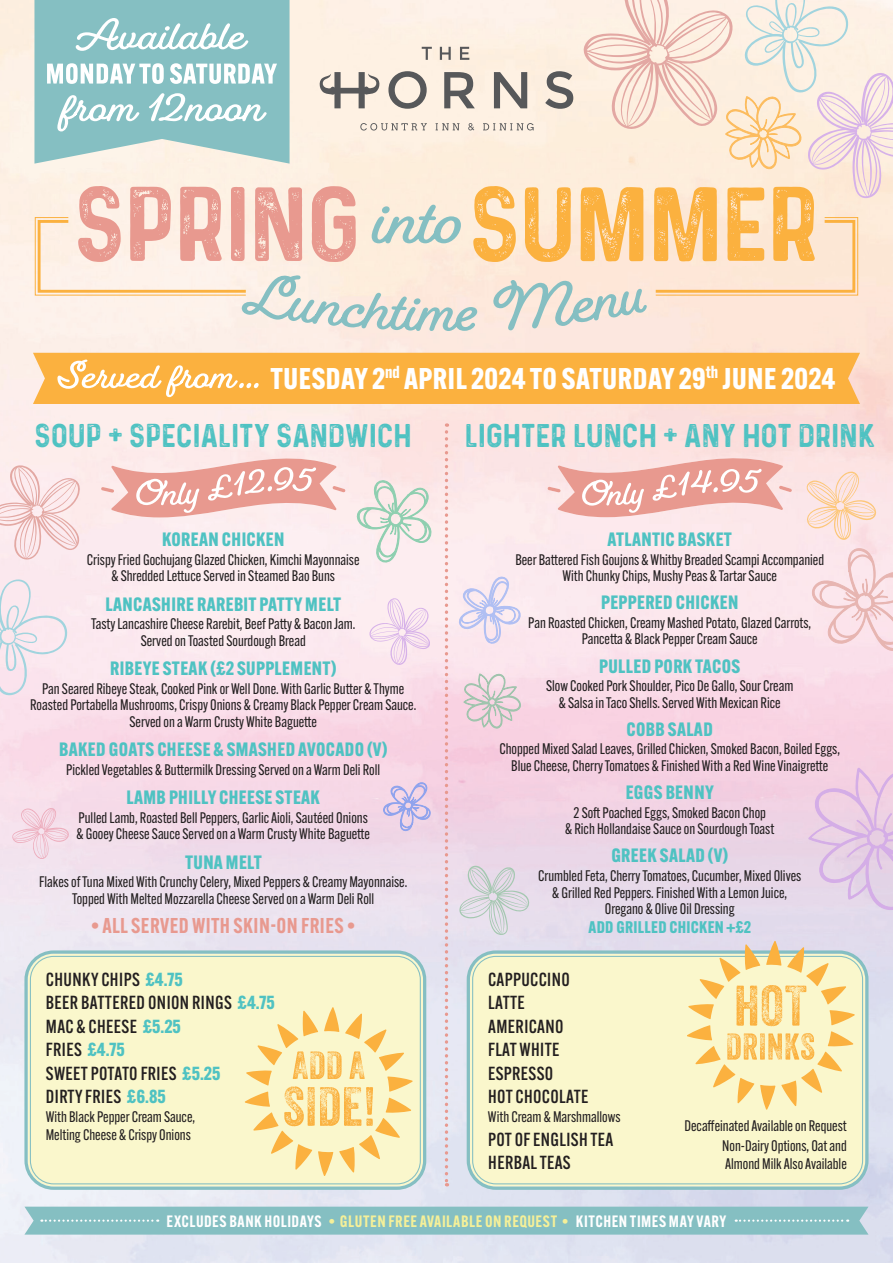
<style>
.page{position:relative;width:893px;height:1263px;background:#fff}
.page>*{position:absolute;margin:0;border:0;box-sizing:border-box;transform-origin:0 0}
.t1{font:700 29.4px "Alternate Gothic ATF";letter-spacing:.02em;color:#fff}
.t2{font:26.25px "Prequel Demo";letter-spacing:-.01em;color:#4fc2c2}
.t3{font:600 21px "Alternate Gothic ATF";letter-spacing:.02em;color:#e8998f}
.t4{font:700 18.9px "Alternate Gothic ATF";letter-spacing:.02em;color:#4fc2c2}
.t5{font:500 18.6px "Alternate Gothic ATF";letter-spacing:.02em;color:#231f20}
.t6{font:700 16.5px "Alternate Gothic ATF";letter-spacing:.02em;color:#4fc2c2}
.t7{font:600 16.2px "Alternate Gothic ATF";letter-spacing:.03em;color:#fff}
.t8{font:15px/16.5px "Alternate Gothic ATF";color:#231f20;text-align:center}
.s1{font-weight:700;color:#4fc2c2}
.s2{color:#f5f099}
</style>
<div class="page">
<div style="left:33px;top:353px;width:827px;height:51px;background:#fbb13f"></div>
<div style="left:24px;top:1207px;width:844px;height:27px;background:#85bfc2"></div>
<svg style="left:0;top:464px;width:81px;height:97px;background:#f6dddf"></svg>
<svg style="left:0;top:578px;width:68px;height:119px;background:#f0e4eb"></svg>
<svg style="left:355px;top:479px;width:77px;height:84px;background:#e5e5df"></svg>
<svg style="left:808px;top:767px;width:85px;height:145px;background:#e6cce5"></svg>
<svg style="left:458px;top:576px;width:63px;height:69px;background:#e8deef"></svg>
<svg style="left:463px;top:672px;width:59px;height:57px;background:#e3d2d7"></svg>
<svg style="left:101px;top:453px;width:245px;height:64px;background:#f2c3be"></svg>
<svg style="left:547px;top:453px;width:245px;height:64px;background:#f1c0bb"></svg>
<svg style="left:445px;top:423px;width:3px;height:763px;background:#edc3c5"></svg>
<div style="left:28px;top:954px;width:395px;height:232px;background:#faf7cc;border-radius:26px"></div>
<div style="left:24px;top:950px;width:402px;height:240px;border:3px solid #85bfc2;border-radius:28px"></div>
<div style="left:30px;top:956px;width:391px;height:228px;border:1px solid #85bfc2;border-radius:23px"></div>
<div style="left:470px;top:954px;width:395px;height:232px;background:#faf7cc;border-radius:26px"></div>
<div style="left:467px;top:950px;width:401px;height:240px;border:3px solid #85bfc2;border-radius:28px"></div>
<div style="left:472px;top:956px;width:391px;height:228px;border:1px solid #85bfc2;border-radius:23px"></div>
<svg style="left:245px;top:1007px;width:168px;height:169px"></svg>
<svg style="left:806px;top:470px;width:87px;height:181px;background:#f9dddd"></svg>
<svg style="left:459px;top:865px;width:71px;height:71px;background:#dcd9e1"></svg>
<svg style="left:687px;top:941px;width:168px;height:169px"></svg>
<svg style="left:11px;top:808px;width:59px;height:52px;background:#f3d8e4"></svg>
<svg style="left:383px;top:783px;width:48px;height:48px;background:#d6c6e7"></svg>
<svg style="left:34px;top:0;width:859px;height:331px;background:#e9ddcc"></svg>
<svg style="left:368px;top:597px;width:62px;height:69px;background:#f5e1ed"></svg>
<p class="t1" style="left:271px;top:360px;width:566px">TUESDAY 2<sup>nd</sup> APRIL 2024 TO SATURDAY 29<sup>th</sup> JUNE 2024</p>
<p class="t2" style="left:34px;top:418px;width:379px">SOUP + SPECIALITY SANDWICH</p>
<p class="t2" style="left:465px;top:418px;width:412px">LIGHTER LUNCH + ANY HOT DRINK</p>
<p class="t4" style="left:162px;top:527px;width:124px">KOREAN CHICKEN</p>
<p class="t8" style="left:87px;top:551px;width:274px">Crispy Fried Gochujang Glazed Chicken, Kimchi Mayonnaise</p>
<p class="t8" style="left:111px;top:568px;width:225px">&amp; Shredded Lettuce Served in Steamed Bao Buns</p>
<p class="t4" style="left:106px;top:592px;width:237px">LANCASHIRE RAREBIT PATTY MELT</p>
<p class="t8" style="left:91px;top:616px;width:266px">Tasty Lancashire Cheese Rarebit, Beef Patty &amp; Bacon Jam.</p>
<p class="t8" style="left:141px;top:632px;width:167px">Served on Toasted Sourdough Bread</p>
<p class="t4" style="left:110px;top:656px;width:228px">RIBEYE STEAK (£2 SUPPLEMENT)</p>
<p class="t8" style="left:42px;top:680px;width:364px">Pan Seared Ribeye Steak, Cooked Pink or Well Done. With Garlic Butter &amp; Thyme</p>
<p class="t8" style="left:30px;top:697px;width:388px">Roasted Portabella Mushrooms, Crispy Onions &amp; Creamy Black Pepper Cream Sauce.<br>Served on a Warm Crusty White Baguette</p>
<p class="t4" style="left:59px;top:737px;width:330px">BAKED GOATS CHEESE &amp; SMASHED AVOCADO (V)</p>
<p class="t8" style="left:66px;top:761px;width:316px">Pickled Vegetables &amp; Buttermilk Dressing Served on a Warm Deli Roll</p>
<p class="t4" style="left:126px;top:786px;width:195px">LAMB PHILLY CHEESE STEAK</p>
<p class="t8" style="left:79px;top:809px;width:291px">Pulled Lamb, Roasted Bell Peppers, Garlic Aioli, Sautéed Onions</p>
<p class="t8" style="left:76px;top:826px;width:295px">&amp; Gooey Cheese Sauce Served on a Warm Crusty White Baguette</p>
<p class="t4" style="left:185px;top:850px;width:78px">TUNA MELT</p>
<p class="t8" style="left:39px;top:874px;width:370px">Flakes of Tuna Mixed With Crunchy Celery, Mixed Peppers &amp; Creamy Mayonnaise.</p>
<p class="t8" style="left:72px;top:890px;width:304px">Topped With Melted Mozzarella Cheese Served on a Warm Deli Roll</p>
<p class="t3" style="left:91px;top:912px;width:265px">• ALL SERVED WITH SKIN-ON FRIES •</p>
<p class="t5" style="left:46px;top:967px;width:138px">CHUNKY CHIPS <span class="s1">£4.75</span></p>
<p class="t5" style="left:46px;top:991px;width:231px">BEER BATTERED ONION RINGS <span class="s1">£4.75</span></p>
<p class="t5" style="left:46px;top:1014px;width:137px">MAC &amp; CHEESE <span class="s1">£5.25</span></p>
<p class="t5" style="left:46px;top:1038px;width:80px">FRIES <span class="s1">£4.75</span></p>
<p class="t5" style="left:46px;top:1062px;width:176px">SWEET POTATO FRIES <span class="s1">£5.25</span></p>
<p class="t5" style="left:46px;top:1085px;width:121px">DIRTY FRIES <span class="s1">£6.85</span></p>
<p class="t8" style="left:46px;top:1108px;width:151px">With Black Pepper Cream Sauce,</p>
<p class="t8" style="left:46px;top:1126px;width:147px">Melting Cheese &amp; Crispy Onions</p>
<p class="t4" style="left:607px;top:527px;width:126px">ATLANTIC BASKET</p>
<p class="t8" style="left:515px;top:551px;width:310px">Beer Battered Fish Goujons &amp; Whitby Breaded Scampi Accompanied</p>
<p class="t8" style="left:562px;top:568px;width:216px">With Chunky Chips, Mushy Peas &amp; Tartar Sauce</p>
<p class="t4" style="left:601px;top:591px;width:139px">PEPPERED CHICKEN</p>
<p class="t8" style="left:528px;top:614px;width:284px">Pan Roasted Chicken, Creamy Mashed Potato, Glazed Carrots,</p>
<p class="t8" style="left:582px;top:631px;width:178px">Pancetta &amp; Black Pepper Cream Sauce</p>
<p class="t4" style="left:599px;top:654px;width:143px">PULLED PORK TACOS</p>
<p class="t8" style="left:546px;top:678px;width:249px">Slow Cooked Pork Shoulder, Pico De Gallo, Sour Cream</p>
<p class="t8" style="left:559px;top:694px;width:223px">&amp; Salsa in Taco Shells. Served With Mexican Rice</p>
<p class="t4" style="left:627px;top:717px;width:88px">COBB SALAD</p>
<p class="t8" style="left:499px;top:741px;width:342px">Chopped Mixed Salad Leaves, Grilled Chicken, Smoked Bacon, Boiled Eggs,</p>
<p class="t8" style="left:511px;top:757px;width:319px">Blue Cheese, Cherry Tomatoes &amp; Finished With a Red Wine Vinaigrette</p>
<p class="t4" style="left:626px;top:780px;width:90px">EGGS BENNY</p>
<p class="t8" style="left:573px;top:804px;width:194px">2 Soft Poached Eggs, Smoked Bacon Chop</p>
<p class="t8" style="left:565px;top:821px;width:211px">&amp; Rich Hollandaise Sauce on Sourdough Toast</p>
<p class="t4" style="left:611px;top:844px;width:118px">GREEK SALAD (V)</p>
<p class="t8" style="left:538px;top:867px;width:265px">Crumbled Feta, Cherry Tomatoes, Cucumber, Mixed Olives</p>
<p class="t8" style="left:552px;top:884px;width:236px">&amp; Grilled Red Peppers. Finished With a Lemon Juice,</p>
<p class="t8" style="left:605px;top:900px;width:131px">Oregano &amp; Olive Oil Dressing</p>
<p class="t6" style="left:588px;top:916px;width:164px">ADD GRILLED CHICKEN +£2</p>
<p class="t5" style="left:488px;top:967px;width:83px">CAPPUCCINO</p>
<p class="t5" style="left:488px;top:991px;width:38px">LATTE</p>
<p class="t5" style="left:488px;top:1014px;width:77px">AMERICANO</p>
<p class="t5" style="left:488px;top:1038px;width:73px">FLAT WHITE</p>
<p class="t5" style="left:488px;top:1062px;width:67px">ESPRESSO</p>
<p class="t5" style="left:488px;top:1085px;width:102px">HOT CHOCOLATE</p>
<p class="t8" style="left:488px;top:1108px;width:134px">With Cream &amp; Marshmallows</p>
<p class="t5" style="left:488px;top:1127px;width:127px">POT OF ENGLISH TEA</p>
<p class="t5" style="left:488px;top:1151px;width:84px">HERBAL TEAS</p>
<p class="t8" style="left:684px;top:1117px;width:164px">Decaffeinated Available on Request</p>
<p class="t8" style="left:722px;top:1138px;width:126px">Non-Dairy Options, Oat and</p>
<p class="t8" style="left:725px;top:1156px;width:123px">Almond Milk Also Available</p>
<p class="t7" style="left:167px;top:1210px;width:561px">EXCLUDES BANK HOLIDAYS <span class="s2">• GLUTEN FREE AVAILABLE ON REQUEST •</span> KITCHEN TIMES MAY VARY</p>
</div>
